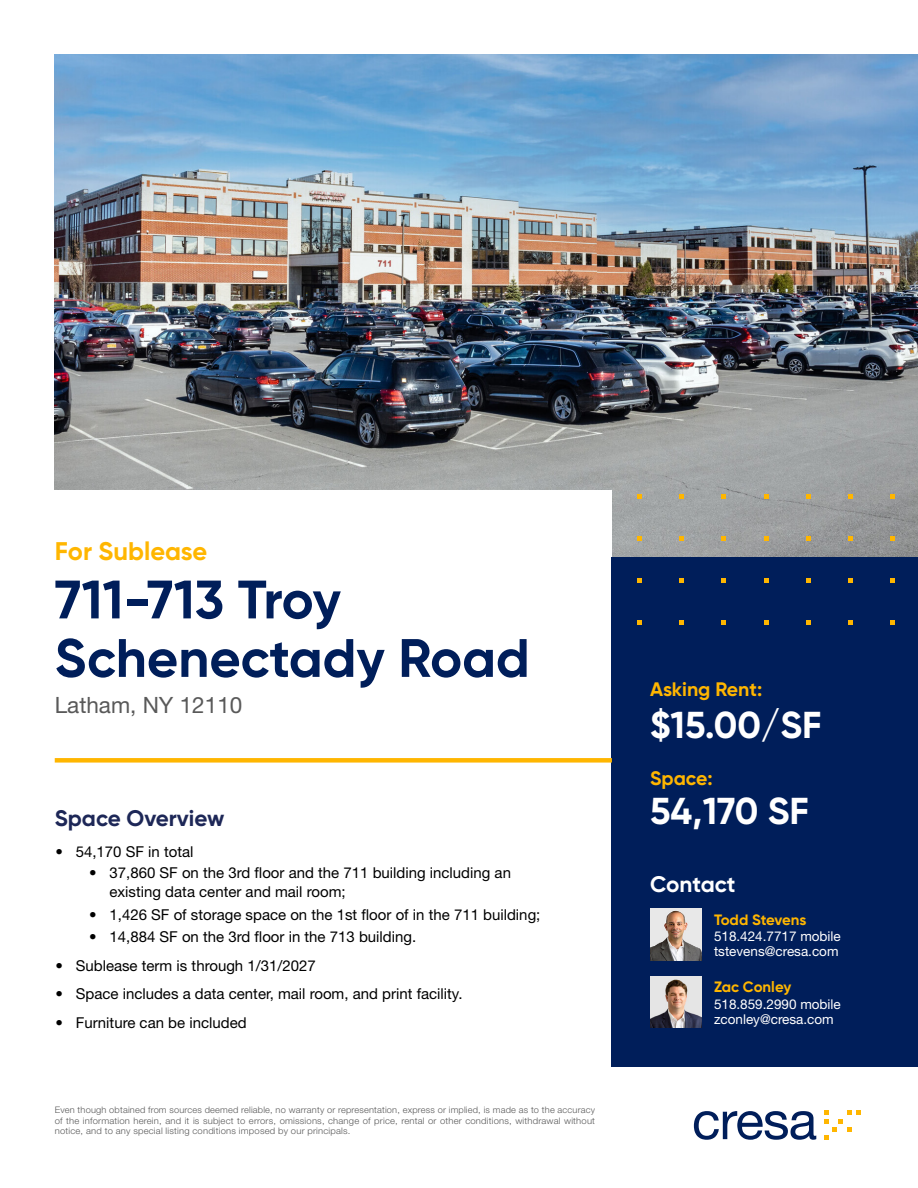
<style>
.page{position:relative;width:918px;height:1188px;background:#fff}
.page>*{position:absolute;margin:0;border:0;box-sizing:border-box;transform-origin:0 0}
.t1{font:700 54px/58.5px "Gilroy";color:#001e5a}
.t2{font:700 37.5px "Gilroy";color:#fff}
.t3{font:700 25.5px "Gilroy";color:#ffb600}
.t4{font:22.5px "Helvetica Neue LT Std";color:#595959}
.t5{font:700 22.5px "Gilroy";color:#1d2757}
.t6{font:700 22.5px "Gilroy";color:#fff}
.t7{font:700 19.5px "Gilroy";color:#ffb600}
.t8{font:15px/19.5px "Helvetica Neue LT Std";color:#000}
.t9{font:700 15px "Gilroy";letter-spacing:-.005em;color:#ffb600}
.t10{font:13.5px/15px "Helvetica Neue LT Std";color:#fff}
.t11{font:300 9px/10.5px "Helvetica Neue LT Std";letter-spacing:.02em;color:#595959;text-align:justify}
</style>
<div class="page">
<img style="left:55px;top:54px;width:863px;height:503px">
<div style="left:0;top:490px;width:612px;height:360px;background:#fff"></div>
<svg style="left:694px;top:1111px;width:122px;height:29px"></svg>
<svg style="left:824px;top:1111px;width:37px;height:29px"></svg>
<div style="left:612px;top:557px;width:306px;height:509px;background:#001e5a"></div>
<svg style="left:637px;top:536px;width:5px;height:5px"></svg>
<svg style="left:637px;top:494px;width:5px;height:5px"></svg>
<svg style="left:848px;top:536px;width:5px;height:5px"></svg>
<svg style="left:848px;top:494px;width:5px;height:5px"></svg>
<svg style="left:679px;top:536px;width:5px;height:5px"></svg>
<svg style="left:679px;top:494px;width:5px;height:5px"></svg>
<svg style="left:890px;top:536px;width:5px;height:5px"></svg>
<svg style="left:890px;top:494px;width:5px;height:5px"></svg>
<svg style="left:764px;top:536px;width:4px;height:5px"></svg>
<svg style="left:764px;top:494px;width:4px;height:5px"></svg>
<svg style="left:722px;top:536px;width:4px;height:5px"></svg>
<svg style="left:722px;top:494px;width:4px;height:5px"></svg>
<svg style="left:806px;top:536px;width:5px;height:5px"></svg>
<svg style="left:806px;top:494px;width:5px;height:5px"></svg>
<svg style="left:637px;top:578px;width:5px;height:5px"></svg>
<svg style="left:637px;top:620px;width:5px;height:5px"></svg>
<svg style="left:848px;top:578px;width:5px;height:5px"></svg>
<svg style="left:848px;top:620px;width:5px;height:5px"></svg>
<svg style="left:679px;top:578px;width:5px;height:5px"></svg>
<svg style="left:679px;top:620px;width:5px;height:5px"></svg>
<svg style="left:890px;top:578px;width:5px;height:5px"></svg>
<svg style="left:890px;top:620px;width:5px;height:5px"></svg>
<svg style="left:764px;top:578px;width:4px;height:5px"></svg>
<svg style="left:764px;top:620px;width:4px;height:5px"></svg>
<svg style="left:722px;top:578px;width:4px;height:5px"></svg>
<svg style="left:722px;top:620px;width:4px;height:5px"></svg>
<svg style="left:806px;top:578px;width:5px;height:5px"></svg>
<svg style="left:806px;top:620px;width:5px;height:5px"></svg>
<div style="left:55px;top:758px;width:557px;height:5px;background:#ffb600"></div>
<img style="left:650px;top:909px;width:51px;height:51px">
<img style="left:650px;top:976px;width:51px;height:52px">
<h3 class="t3" style="left:55px;top:535px;width:154px">For Sublease</h3>
<h1 class="t1" style="left:55px;top:570px;width:477px">711-713 Troy<br>Schenectady Road</h1>
<h3 class="t4" style="left:55px;top:691px;width:189px">Latham, NY 12110</h3>
<h3 class="t5" style="left:55px;top:804px;width:171px">Space Overview</h3>
<p class="t8" style="left:56px;top:842px;width:140px">• 54,170 SF in total</p>
<p class="t8" style="left:110px;top:863px;width:403px;text-indent:-20px">• 37,860 SF on the 3rd floor and the 711 building including an existing data center and mail room;</p>
<p class="t8" style="left:89px;top:905px;width:453px">• 1,426 SF of storage space on the 1st floor of in the 711 building;</p>
<p class="t8" style="left:89px;top:927px;width:329px">• 14,884 SF on the 3rd floor in the 713 building.</p>
<p class="t8" style="left:56px;top:956px;width:262px">• Sublease term is through 1/31/2027</p>
<p class="t8" style="left:56px;top:984px;width:409px">• Space includes a data center, mail room, and print facility.</p>
<p class="t8" style="left:56px;top:1013px;width:193px">• Furniture can be included</p>
<p class="t11" style="left:55px;top:1104px;width:542px">Even though obtained from sources deemed reliable, no warranty or representation, express or implied, is made as to the accuracy of the information herein, and it is subject to errors, omissions, change of price, rental or other conditions, withdrawal without notice, and to any special listing conditions imposed by our principals.</p>
<h3 class="t7" style="left:650px;top:677px;width:114px">Asking Rent:</h3>
<h2 class="t2" style="left:650px;top:701px;width:173px">$15.00/SF</h2>
<h3 class="t7" style="left:650px;top:766px;width:64px">Space:</h3>
<h2 class="t2" style="left:650px;top:787px;width:160px">54,170 SF</h2>
<h3 class="t6" style="left:650px;top:870px;width:87px">Contact</h3>
<p class="t9" style="left:714px;top:910px;width:94px">Todd Stevens</p>
<p class="t10" style="left:714px;top:929px;width:128px">518.424.7717 mobile tstevens@cresa.com</p>
<p class="t9" style="left:714px;top:978px;width:79px">Zac Conley</p>
<p class="t10" style="left:714px;top:996px;width:128px">518.859.2990 mobile zconley@cresa.com</p>
</div>
